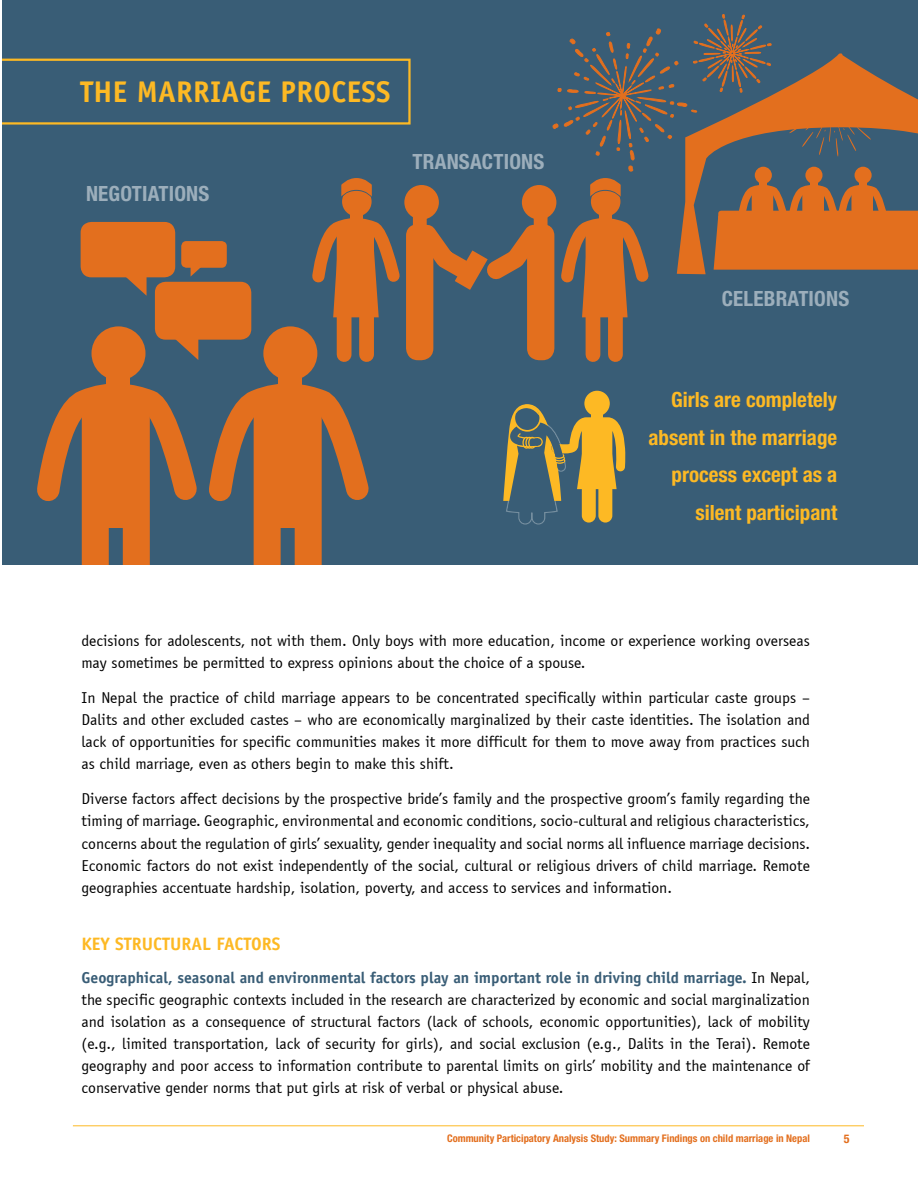
<style>
.page{position:relative;width:918px;height:1188px;background:#fff}
.page>*{position:absolute;margin:0;border:0;box-sizing:border-box;transform-origin:0 0}
.t1{font:700 30px "Officina Sans Std";letter-spacing:.01em;color:#fdb924}
.t2{font:700 condensed 21px/37.5px "Helvetica Neue LT Std";color:#fdb924;text-align:right}
.t3{font:700 condensed 21px "Helvetica Neue LT Std";letter-spacing:.01em;color:#9caebb}
.t4{font:700 18px "Officina Sans Std";color:#fdb924}
.t5{font:15.75px/22px "Officina Sans";color:#000;text-align:justify}
.t6{font:700 15.75px "Officina Sans Std";color:#395d76}
.t7{font:700 condensed 12px "Helvetica Neue LT Std";color:#e36f1e}
.t8{font:700 condensed 10.5px "Helvetica Neue LT Std";color:#e36f1e}
.s1{font-family:"Officina Sans";font-weight:400;color:#000}
</style>
<div class="page">
<hr style="left:73px;top:1125px;width:791px;height:1px;background:#fdb924">
<div style="left:0;top:0;width:918px;height:565px;background:#395d76"></div>
<svg style="left:677px;top:53px;width:241px;height:221px"></svg>
<svg style="left:1px;top:59px;width:410px;height:66px"></svg>
<div style="left:404px;top:185px;width:35px;height:35px;background:#e36f1e;border-radius:50%"></div>
<div style="left:522px;top:185px;width:34px;height:35px;background:#e36f1e;border-radius:50%"></div>
<div style="left:406px;top:224px;width:27px;height:136px;background:#e36f1e;border-radius:12px"></div>
<div style="left:527px;top:224px;width:27px;height:136px;background:#e36f1e;border-radius:12px"></div>
<div style="left:584px;top:391px;width:26px;height:25px;background:#fdb924;border-radius:50%"></div>
<svg style="left:503px;top:404px;width:122px;height:121px"></svg>
<hr style="left:0;top:0;width:1px;height:573px;background:#fff">
<div style="left:82px;top:405px;width:27px;height:228px;background:#e36f1e"></div>
<div style="left:123px;top:405px;width:27px;height:228px;background:#e36f1e"></div>
<div style="left:83px;top:397px;width:66px;height:131px;background:#e36f1e"></div>
<div style="left:92px;top:326px;width:54px;height:54px;background:#e36f1e;border-radius:50%"></div>
<div style="left:254px;top:405px;width:27px;height:228px;background:#e36f1e"></div>
<div style="left:295px;top:405px;width:27px;height:228px;background:#e36f1e"></div>
<div style="left:255px;top:397px;width:66px;height:131px;background:#e36f1e"></div>
<div style="left:263px;top:326px;width:54px;height:54px;background:#e36f1e;border-radius:50%"></div>
<div style="left:0;top:565px;width:899px;height:246px;background:#fff"></div>
<svg style="left:552px;top:14px;width:219px;height:157px"></svg>
<svg style="left:789px;top:116px;width:87px;height:41px"></svg>
<div style="left:755px;top:167px;width:17px;height:17px;background:#e36f1e;border-radius:50%"></div>
<div style="left:805px;top:167px;width:18px;height:17px;background:#e36f1e;border-radius:50%"></div>
<svg style="left:714px;top:178px;width:204px;height:92px"></svg>
<div style="left:852px;top:189px;width:21px;height:42px;background:#e36f1e"></div>
<div style="left:855px;top:167px;width:17px;height:17px;background:#e36f1e;border-radius:50%"></div>
<div style="left:859px;top:181px;width:8px;height:8px;background:#e36f1e"></div>
<div style="left:337px;top:230px;width:15px;height:125px;background:#e36f1e"></div>
<div style="left:359px;top:230px;width:15px;height:125px;background:#e36f1e"></div>
<div style="left:342px;top:187px;width:30px;height:29px;background:#e36f1e;border-radius:50%"></div>
<svg style="left:341px;top:178px;width:31px;height:20px"></svg>
<div style="left:586px;top:230px;width:14px;height:125px;background:#e36f1e"></div>
<div style="left:608px;top:230px;width:15px;height:125px;background:#e36f1e"></div>
<svg style="left:312px;top:206px;width:337px;height:111px"></svg>
<div style="left:586px;top:225px;width:36px;height:72px;background:#e36f1e"></div>
<div style="left:591px;top:187px;width:29px;height:29px;background:#e36f1e;border-radius:50%"></div>
<div style="left:599px;top:212px;width:13px;height:13px;background:#e36f1e"></div>
<svg style="left:590px;top:178px;width:31px;height:20px"></svg>
<div style="left:81px;top:222px;width:94px;height:55px;background:#e36f1e;border-radius:11px"></div>
<svg style="left:122px;top:277px;width:25px;height:19px"></svg>
<div style="left:155px;top:282px;width:96px;height:58px;background:#e36f1e;border-radius:11px"></div>
<svg style="left:37px;top:338px;width:337px;height:174px"></svg>
<div style="left:181px;top:241px;width:46px;height:27px;background:#e36f1e;border-radius:5px"></div>
<svg style="left:191px;top:267px;width:11px;height:9px"></svg>
<h1 class="t1" style="left:80px;top:73px;width:312px">THE MARRIAGE PROCESS</h1>
<h2 class="t3" style="left:86px;top:181px;width:125px">NEGOTIATIONS</h2>
<h2 class="t3" style="left:413px;top:149px;width:133px">TRANSACTIONS</h2>
<h2 class="t3" style="left:722px;top:285px;width:129px">CELEBRATIONS</h2>
<h2 class="t2" style="left:648px;top:381px;width:190px">Girls are completely absent in the marriage process except as a silent participant</h2>
<p class="t5" style="left:82px;top:630px;width:730px">decisions for adolescents, not with them. Only boys with more education, income or experience working overseas may sometimes be permitted to express opinions about the choice of a spouse.</p>
<p class="t5" style="left:82px;top:687px;width:730px">In Nepal the practice of child marriage appears to be concentrated specifically within particular caste groups – Dalits and other excluded castes – who are economically marginalized by their caste identities. The isolation and lack of opportunities for specific communities makes it more difficult for them to move away from practices such as child marriage, even as others begin to make this shift.</p>
<p class="t5" style="left:82px;top:788px;width:730px">Diverse factors affect decisions by the prospective bride’s family and the prospective groom’s family regarding the timing of marriage. Geographic, environmental and economic conditions, socio-cultural and religious characteristics, concerns about the regulation of girls’ sexuality, gender inequality and social norms all influence marriage decisions.<br>Economic factors do not exist independently of the social, cultural or religious drivers of child marriage. Remote geographies accentuate hardship, isolation, poverty, and access to services and information.</p>
<p class="t4" style="left:82px;top:933px;width:201px">KEY STRUCTURAL FACTORS</p>
<p class="t6" style="left:82px;top:968px;width:730px">Geographical, seasonal and environmental factors play an important role in driving child marriage. <span class="s1">In Nepal,</span></p>
<p class="t5" style="left:82px;top:989px;width:730px">the specific geographic contexts included in the research are characterized by economic and social marginalization and isolation as a consequence of structural factors (lack of schools, economic opportunities), lack of mobility (e.g., limited transportation, lack of security for girls), and social exclusion (e.g., Dalits in the Terai). Remote geography and poor access to information contribute to parental limits on girls’ mobility and the maintenance of conservative gender norms that put girls at risk of verbal or physical abuse.</p>
<p class="t8" style="left:447px;top:1132px;width:364px">Community Participatory Analysis Study: Summary Findings on child marriage in Nepal</p>
<p class="t7" style="left:844px;top:1132px;width:7px">5</p>
</div>
